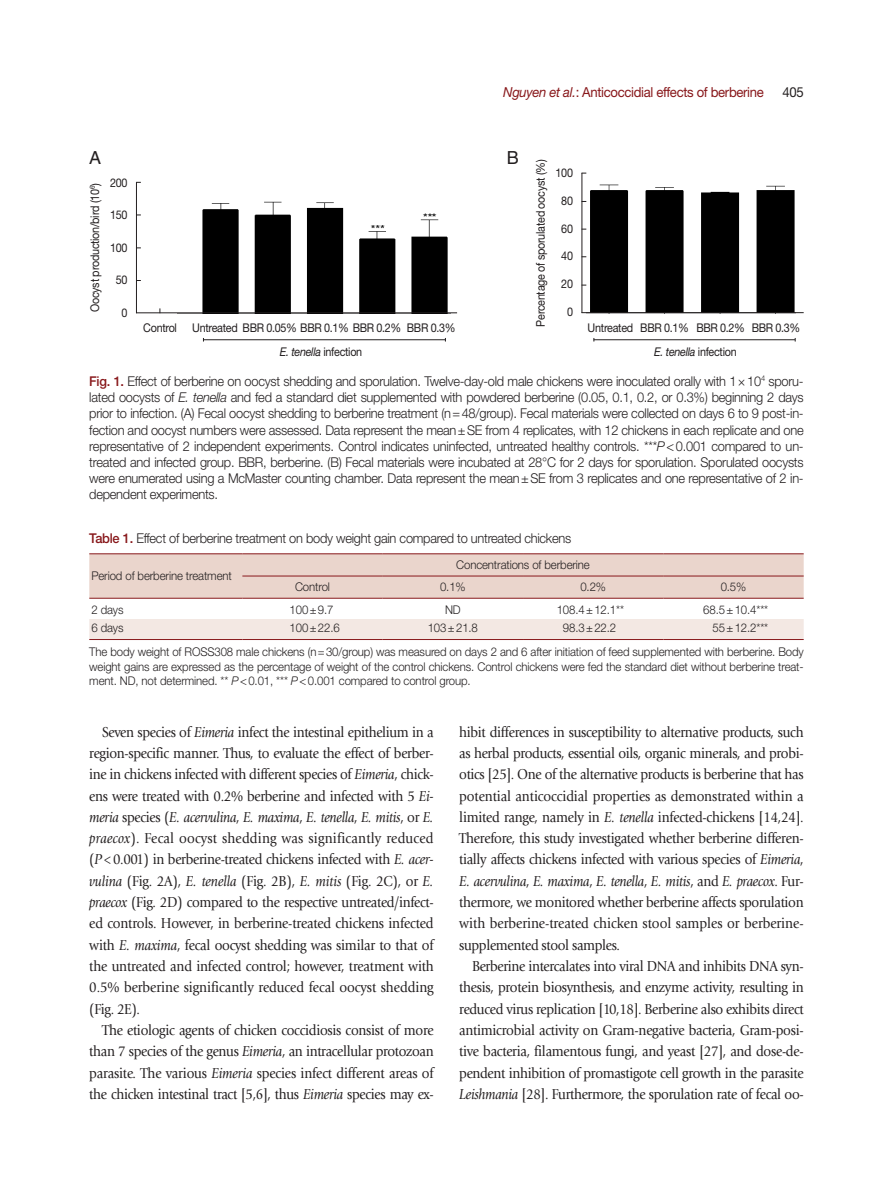
<style>
.page{position:relative;width:893px;height:1191px;background:#fff}
.page>*{position:absolute;margin:0;border:0;box-sizing:border-box;transform-origin:0 0}
.t1{font:18px "Helvetica LT Std";color:#231f20}
.본문{font:15px/21.3px "Giovanni Std";letter-spacing:-.025em;color:#231f20;text-align:justify;scale:.9 1}
.하시라{font:13.8px "Helvetica Neue LT Std";letter-spacing:-.025em;color:#88181b;scale:.95 1}
.하시라-2{font:13.8px "Helvetica Neue LT Std";color:#231f20;scale:.95 1}
.표_제목__그림_설명{font:300 13.5px/16.2px "Helvetica Neue LT Std";letter-spacing:-.02em;color:#231f20;text-align:justify;scale:.95 1}
.표_본문{font:300 12px/14.4px "Helvetica Neue LT Std";letter-spacing:-.01em;color:#231f20;text-align:justify;scale:.95 1}
.그림_지문_8pt{font:12px "Helvetica Neue LT Std";letter-spacing:-.025em;color:#231f20;scale:.9 1}
.그림_지문_8pt-2{font:italic 12px "Helvetica Neue LT Std";letter-spacing:-.03em;color:#231f20;scale:.9 1}
.s1{font-style:normal}
.s2{font-style:italic}
.s3{font-weight:500;color:#88181b}
.s4{font-family:"Minion Pro"}
</style>
<div class="page">
<svg style="left:89px;top:554px;width:715px;height:85px"></svg>
<hr style="left:89px;top:553px;width:153px;height:1px;background:#88181b">
<hr style="left:242px;top:553px;width:141px;height:1px;background:#88181b">
<hr style="left:383px;top:553px;width:140px;height:1px;background:#88181b">
<hr style="left:523px;top:553px;width:140px;height:1px;background:#88181b">
<hr style="left:663px;top:553px;width:141px;height:1px;background:#88181b">
<hr style="left:242px;top:576px;width:141px;height:1px;background:#88181b">
<hr style="left:383px;top:576px;width:140px;height:1px;background:#88181b">
<hr style="left:523px;top:576px;width:140px;height:1px;background:#88181b">
<hr style="left:663px;top:576px;width:141px;height:1px;background:#88181b">
<hr style="left:89px;top:598px;width:153px;height:1px;background:#88181b">
<hr style="left:242px;top:598px;width:141px;height:1px;background:#88181b">
<hr style="left:383px;top:598px;width:140px;height:1px;background:#88181b">
<hr style="left:523px;top:598px;width:140px;height:1px;background:#88181b">
<hr style="left:663px;top:598px;width:141px;height:1px;background:#88181b">
<hr style="left:89px;top:639px;width:153px;height:1px;background:#88181b">
<hr style="left:242px;top:639px;width:141px;height:1px;background:#88181b">
<hr style="left:383px;top:639px;width:140px;height:1px;background:#88181b">
<hr style="left:523px;top:639px;width:140px;height:1px;background:#88181b">
<hr style="left:663px;top:639px;width:141px;height:1px;background:#88181b">
<img style="left:586px;top:184px;width:209px;height:128px">
<hr style="left:581px;top:173px;width:1px;height:140px;background:#231f20">
<hr style="left:581px;top:312px;width:223px;height:1px;background:#231f20">
<hr style="left:594px;top:339px;width:201px;height:1px;background:#231f20">
<img style="left:202px;top:201px;width:246px;height:111px">
<hr style="left:136px;top:182px;width:1px;height:131px;background:#231f20">
<hr style="left:136px;top:312px;width:321px;height:1px;background:#231f20">
<hr style="left:203px;top:339px;width:243px;height:1px;background:#231f20">
<p class="t1" style="left:89px;top:147px;width:14px">A</p>
<p class="그림_지문_8pt" style="left:88px;top:312px;width:145px;rotate:-90deg">Oocyst production/bird (10<sup>6</sup>)</p>
<p class="그림_지문_8pt" style="left:110px;top:175px;width:21px">200</p>
<p class="그림_지문_8pt" style="left:110px;top:208px;width:21px">150</p>
<p class="그림_지문_8pt" style="left:110px;top:240px;width:21px">100</p>
<p class="그림_지문_8pt" style="left:116px;top:273px;width:15px">50</p>
<p class="그림_지문_8pt" style="left:122px;top:305px;width:8px">0</p>
<p class="그림_지문_8pt" style="left:143px;top:320px;width:39px">Control</p>
<p class="그림_지문_8pt" style="left:192px;top:320px;width:234px">Untreated BBR 0.05% BBR 0.1% BBR 0.2%</p>
<p class="그림_지문_8pt-2" style="left:280px;top:344px;width:93px">E. tenella <span class="s1">infection</span></p>
<p class="그림_지문_8pt" style="left:407px;top:320px;width:55px">BBR 0.3%</p>
<p class="하시라" style="left:503px;top:83px;width:276px"><span class="s2">Nguyen et al.</span>: Anticoccidial effects of berberine</p>
<p class="하시라-2" style="left:782px;top:83px;width:24px">405</p>
<p class="t1" style="left:507px;top:147px;width:14px">B</p>
<p class="그림_지문_8pt" style="left:533px;top:327px;width:188px;rotate:-90deg">Percentage of sporulated oocyst (%)</p>
<p class="그림_지문_8pt" style="left:556px;top:166px;width:21px">100</p>
<p class="그림_지문_8pt" style="left:561px;top:193px;width:15px">80</p>
<p class="그림_지문_8pt" style="left:561px;top:221px;width:15px">60</p>
<p class="그림_지문_8pt" style="left:561px;top:249px;width:15px">40</p>
<p class="그림_지문_8pt" style="left:561px;top:277px;width:15px">20</p>
<p class="그림_지문_8pt" style="left:567px;top:304px;width:8px">0</p>
<p class="그림_지문_8pt" style="left:588px;top:320px;width:52px">Untreated</p>
<p class="그림_지문_8pt" style="left:640px;top:320px;width:55px">BBR 0.1%</p>
<p class="그림_지문_8pt" style="left:696px;top:320px;width:55px">BBR 0.2%</p>
<p class="그림_지문_8pt-2" style="left:654px;top:344px;width:93px">E. tenella <span class="s1">infection</span></p>
<p class="그림_지문_8pt" style="left:752px;top:320px;width:55px">BBR 0.3%</p>
<p class="표_제목__그림_설명" style="left:89px;top:373px;width:753px"><span class="s3">Fig. 1.</span> Effect of berberine on oocyst shedding and sporulation. Twelve-day-old male chickens were inoculated orally with 1×10<sup>4</sup> sporu&shy;lated oocysts of <span class="s2">E. tenella</span> and fed a standard diet supplemented with powdered berberine (0.05, 0.1, 0.2, or 0.3%) beginning 2 days prior to infection. (A) Fecal oocyst shedding to berberine treatment (n=48/group). Fecal materials were collected on days 6 to 9 post-in&shy;fection and oocyst numbers were assessed. Data represent the mean±SE from 4 replicates, with 12 chickens in each replicate and one representative of 2 independent experiments. Control indicates uninfected, untreated healthy controls. ***<span class="s2">P</span>&lt;0.001 compared to un&shy;treated and infected group. BBR, berberine. (B) Fecal materials were incubated at 28°C for 2 days for sporulation. Sporulated oocysts were enumerated using a McMaster counting chamber. Data represent the mean±SE from 3 replicates and one representative of 2 in&shy;dependent experiments.</p>
<p class="표_제목__그림_설명" style="left:89px;top:529px;width:509px"><span class="s3">Table 1.</span> Effect of berberine treatment on body weight gain compared to untreated chickens</p>
<p class="표_본문" style="left:91px;top:568px;width:149px">Period of berberine treatment</p>
<p class="표_본문" style="left:456px;top:557px;width:142px">Concentrations of berberine</p>
<p class="표_본문" style="left:295px;top:579px;width:38px">Control</p>
<p class="표_본문" style="left:440px;top:579px;width:28px">0.1%</p>
<p class="표_본문" style="left:580px;top:579px;width:28px">0.2%</p>
<p class="표_본문" style="left:721px;top:579px;width:28px">0.5%</p>
<p class="표_본문" style="left:91px;top:602px;width:35px">2 days</p>
<p class="표_본문" style="left:290px;top:602px;width:48px">100±9.7</p>
<p class="표_본문" style="left:445px;top:602px;width:18px">ND</p>
<p class="표_본문" style="left:557px;top:602px;width:72px">108.4±12.1**</p>
<p class="표_본문" style="left:703px;top:602px;width:70px">68.5±10.4***</p>
<p class="표_본문" style="left:91px;top:620px;width:35px">6 days</p>
<p class="표_본문" style="left:290px;top:620px;width:54px">100±22.6</p>
<p class="표_본문" style="left:428px;top:620px;width:54px">103±21.8</p>
<p class="표_본문" style="left:563px;top:620px;width:58px">98.3±22.2</p>
<p class="표_본문" style="left:713px;top:620px;width:60px">55±12.2***</p>
<p class="표_본문" style="left:89px;top:644px;width:754px">The body weight of ROSS308 male chickens (n=30/group) was measured on days 2 and 6 after initiation of feed supplemented with berberine. Body weight gains are expressed as the percentage of weight of the control chickens. Control chickens were fed the standard diet without berberine treat&shy;ment. ND, not determined. ** <span class="s2">P</span>&lt;0.01, *** <span class="s2">P</span>&lt;0.001 compared to control group.</p>
<p class="본문" style="left:89px;top:721px;width:384px;text-indent:13px">Seven species of <span class="s2">Eimeria</span> infect the intestinal epithelium in a region-specific manner. Thus, to evaluate the effect of berber&shy;ine in chickens infected with different species of <span class="s2">Eimeria</span>, chick&shy;ens were treated with 0.2% berberine and infected with 5 <span class="s2">Ei&shy;meria</span> species (<span class="s2">E. acervulina</span>, <span class="s2">E. maxima</span>, <span class="s2">E. tenella</span>, <span class="s2">E. mitis</span>, or <span class="s2">E. praecox</span>). Fecal oocyst shedding was significantly reduced (<span class="s2">P</span> <span class="s4">&lt;</span>0.001) in berberine-treated chickens infected with <span class="s2">E. acer&shy;vulina</span> (Fig. 2A), <span class="s2">E. tenella</span> (Fig. 2B), <span class="s2">E. mitis</span> (Fig. 2C), or <span class="s2">E. praecox</span> (Fig. 2D) compared to the respective untreated/infect&shy;ed controls. However, in berberine-treated chickens infected with <span class="s2">E. maxima</span>, fecal oocyst shedding was similar to that of the untreated and infected control; however, treatment with 0.5% berberine significantly reduced fecal oocyst shedding (Fig. 2E).</p>
<p class="본문" style="left:89px;top:1019px;width:384px;text-indent:13px">The etiologic agents of chicken coccidiosis consist of more than 7 species of the genus <span class="s2">Eimeria</span>, an intracellular protozoan parasite. The various <span class="s2">Eimeria</span> species infect different areas of the chicken intestinal tract [5,6], thus <span class="s2">Eimeria</span> species may ex-</p>
<p class="본문" style="left:459px;top:721px;width:384px">hibit differences in susceptibility to alternative products, such as herbal products, essential oils, organic minerals, and probi&shy;otics [25]. One of the alternative products is berberine that has potential anticoccidial properties as demonstrated within a limited range, namely in <span class="s2">E. tenella</span> infected-chickens [14,24].<br>Therefore, this study investigated whether berberine differen&shy;tially affects chickens infected with various species of <span class="s2">Eimeria</span>, <span class="s2">E. acervulina</span>, <span class="s2">E. maxima</span>, <span class="s2">E. tenella</span>, <span class="s2">E. mitis</span>, and <span class="s2">E. praecox</span>. Fur&shy;thermore, we monitored whether berberine affects sporulation with berberine-treated chicken stool samples or berberine&shy;supplemented stool samples.</p>
<p class="본문" style="left:459px;top:955px;width:384px;text-indent:13px">Berberine intercalates into viral DNA and inhibits DNA syn&shy;thesis, protein biosynthesis, and enzyme activity, resulting in reduced virus replication [10,18]. Berberine also exhibits direct antimicrobial activity on Gram-negative bacteria, Gram-posi&shy;tive bacteria, filamentous fungi, and yeast [27], and dose-de&shy;pendent inhibition of promastigote cell growth in the parasite <span class="s2">Leishmania</span> [28]. Furthermore, the sporulation rate of fecal oo-</p>
</div>
